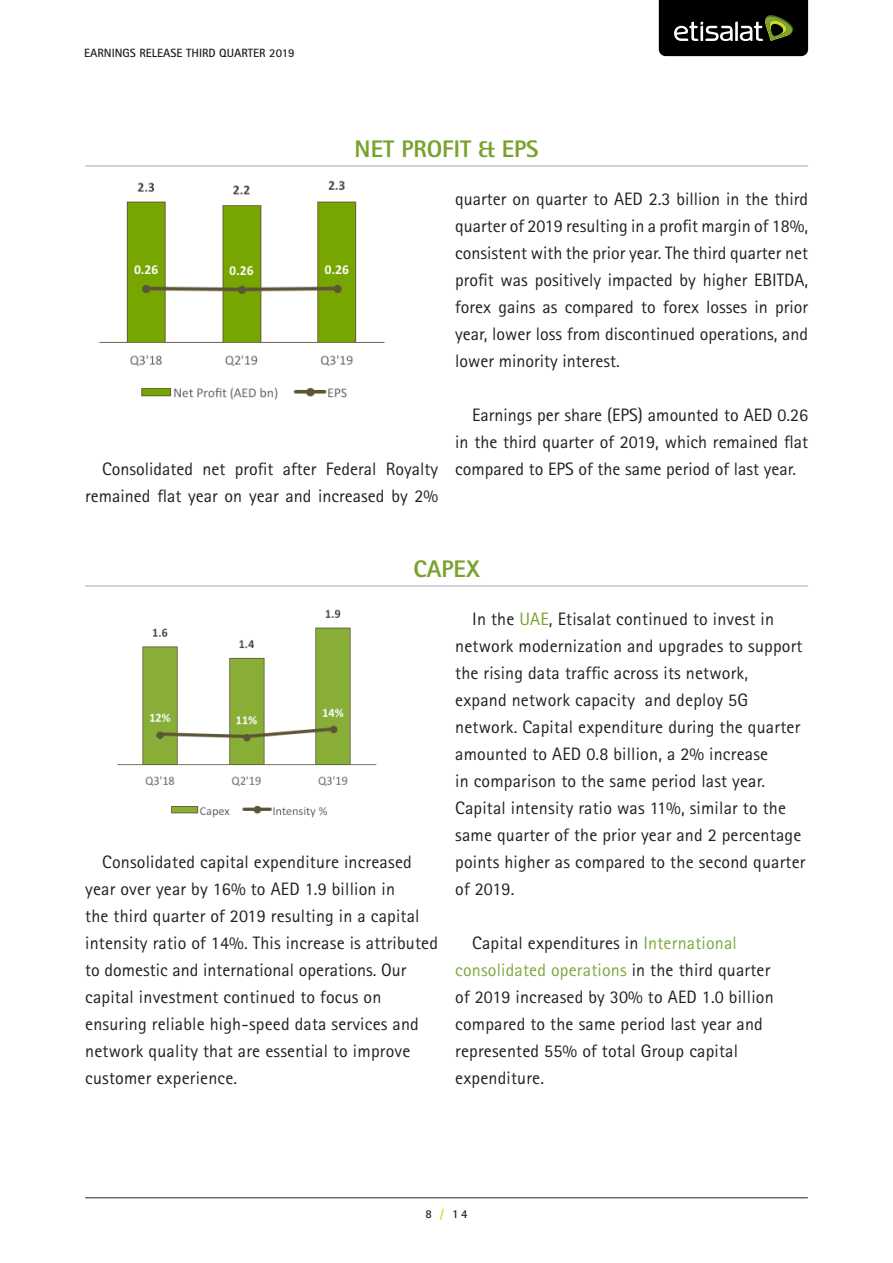
<style>
.page{position:relative;width:893px;height:1263px;background:#fff}
.page>*{position:absolute;margin:0;border:0;box-sizing:border-box;transform-origin:0 0}
.MS_heading{font:800 24px "AT Rotis Sans Serif";color:#78a22d}
.Body_Text{font:18px/27px "Rotis Sans Serif";letter-spacing:.01em;color:#231f20}
.t1{font:700 12px "Rotis Sans Serif";color:#231f20}
.s1{color:#78a22d}
.s2{color:#7da73f}
.s3{color:#cadb2a}
</style>
<div class="page">
<svg style="left:659px;top:0;width:149px;height:56px;background:#1a1b16"></svg>
<hr style="left:85px;top:166px;width:723px;height:1px;background:#a6a8ab">
<img style="left:98px;top:180px;width:287px;height:220px">
<hr style="left:85px;top:1197px;width:723px;height:1px;background:#231f20">
<hr style="left:85px;top:586px;width:723px;height:1px;background:#a6a8ab">
<img style="left:117px;top:609px;width:260px;height:209px">
<p class="t1" style="left:84px;top:46px;width:212px">EARNINGS RELEASE THIRD QUARTER 2019</p>
<p class="MS_heading" style="left:355px;top:134px;width:186px">NET PROFIT &amp; EPS</p>
<p class="Body_Text" style="left:85px;top:456px;width:354px;text-align:right">Consolidated net profit after Federal Royalty remained flat year on year and increased by 2%</p>
<p class="Body_Text" style="left:455px;top:186px;width:354px;text-align:justify">quarter on quarter to AED 2.3 billion in the third quarter of 2019 resulting in a profit margin of 18%, consistent with the prior year. The third quarter net profit was positively impacted by higher EBITDA, forex gains as compared to forex losses in prior year, lower loss from discontinued operations, and lower minority interest.</p>
<p class="Body_Text" style="left:455px;top:402px;width:354px;text-align:justify;text-indent:17px">Earnings per share (EPS) amounted to AED 0.26 in the third quarter of 2019, which remained flat compared to EPS of the same period of last year.</p>
<p class="MS_heading" style="left:414px;top:554px;width:68px">CAPEX</p>
<p class="Body_Text" style="left:85px;top:849px;width:354px;text-indent:17px">Consolidated capital expenditure increased year over year by 16% to AED 1.9 billion in<br>the third quarter of 2019 resulting in a capital intensity ratio of 14%. This increase is attributed to domestic and international operations. Our capital investment continued to focus on ensuring reliable high-speed data services and network quality that are essential to improve customer experience.</p>
<p class="Body_Text" style="left:455px;top:606px;width:352px;text-indent:17px">In the <span class="s1">UAE</span>, Etisalat continued to invest in network modernization and upgrades to support the rising data traffic across its network,<br>expand network capacity and deploy 5G network. Capital expenditure during the quarter amounted to AED 0.8 billion, a 2% increase<br>in comparison to the same period last year.<br>Capital intensity ratio was 11%, similar to the same quarter of the prior year and 2 percentage points higher as compared to the second quarter of 2019.</p>
<p class="Body_Text" style="left:455px;top:930px;width:320px;text-indent:17px">Capital expenditures in <span class="s2">International consolidated operations</span> in the third quarter of 2019 increased by 30% to AED 1.0 billion compared to the same period last year and represented 55% of total Group capital expenditure.</p>
<p class="t1" style="left:425px;top:1206px;width:44px">8 <span class="s3">/</span> 14</p>
</div>
